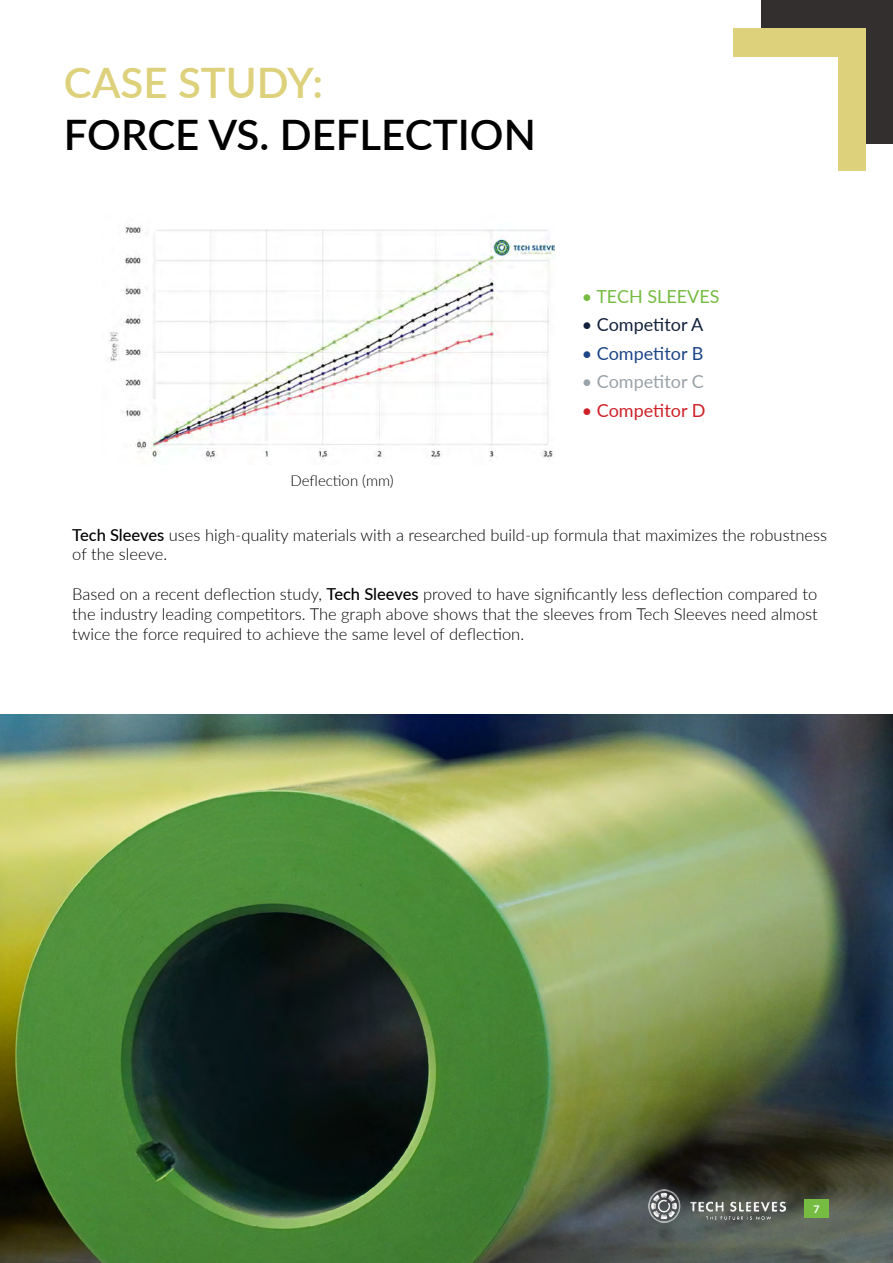
<style>
.page{position:relative;width:893px;height:1263px;background:#fff}
.page>*{position:absolute;margin:0;border:0;box-sizing:border-box;transform-origin:0 0}
.t1{font:600 42px "Lato";color:#000}
.t2{font:600 42px "Lato";color:#ddd17c}
.t3{font:18px "Lato";color:#76bc43}
.t4{font:18px "Lato";color:#12213b}
.t5{font:18px "Lato";color:#1c4586}
.t6{font:18px "Lato";color:#99a2a8}
.t7{font:18px "Lato";color:#ce2127}
.t8{font:300 16.5px/19.8px "Lato";color:#000}
.t9{font:300 15px "Lato";color:#000}
.t10{font:700 10.5px "Lato";color:#fff}
.s1{font-weight:500}
</style>
<div class="page">
<img style="left:0;top:714px;width:893px;height:549px">
<div style="left:804px;top:1199px;width:25px;height:19px;background:#76bc43"></div>
<div style="left:0;top:825px;width:12px;height:334px;background:#000;opacity:.15"></div>
<img style="left:648px;top:1189px;width:137px;height:33px">
<img style="left:109px;top:226px;width:446px;height:235px">
<div style="left:761px;top:0;width:132px;height:143px;background:#322f2e"></div>
<div style="left:733px;top:28px;width:133px;height:143px;background:#ddd17c"></div>
<div style="left:705px;top:57px;width:133px;height:143px;background:#fff"></div>
<h1 class="t2" style="left:64px;top:52px;width:261px">CASE STUDY:</h1>
<h1 class="t1" style="left:64px;top:104px;width:474px">FORCE VS. DEFLECTION</h1>
<p class="t9" style="left:290px;top:470px;width:105px">Deflection (mm)</p>
<p class="t3" style="left:582px;top:283px;width:139px">• TECH SLEEVES</p>
<p class="t4" style="left:582px;top:312px;width:123px">• Competitor Α</p>
<p class="t5" style="left:582px;top:340px;width:123px">• Competitor Β</p>
<p class="t6" style="left:582px;top:369px;width:123px">• Competitor C</p>
<p class="t7" style="left:582px;top:397px;width:125px">• Competitor D</p>
<p class="t8" style="left:72px;top:524px;width:756px"><span class="s1">Tech Sleeves</span> uses high-quality materials with a researched build-up formula that maximizes the robustness of the sleeve.</p>
<p class="t8" style="left:72px;top:584px;width:747px;text-align:justify">Based on a recent deflection study, <span class="s1">Tech Sleeves</span> proved to have significantly less deflection compared to the industry leading competitors. The graph above shows that the sleeves from Tech Sleeves need almost twice the force required to achieve the same level of deflection.</p>
<p class="t10" style="left:813px;top:1201px;width:8px">7</p>
</div>
